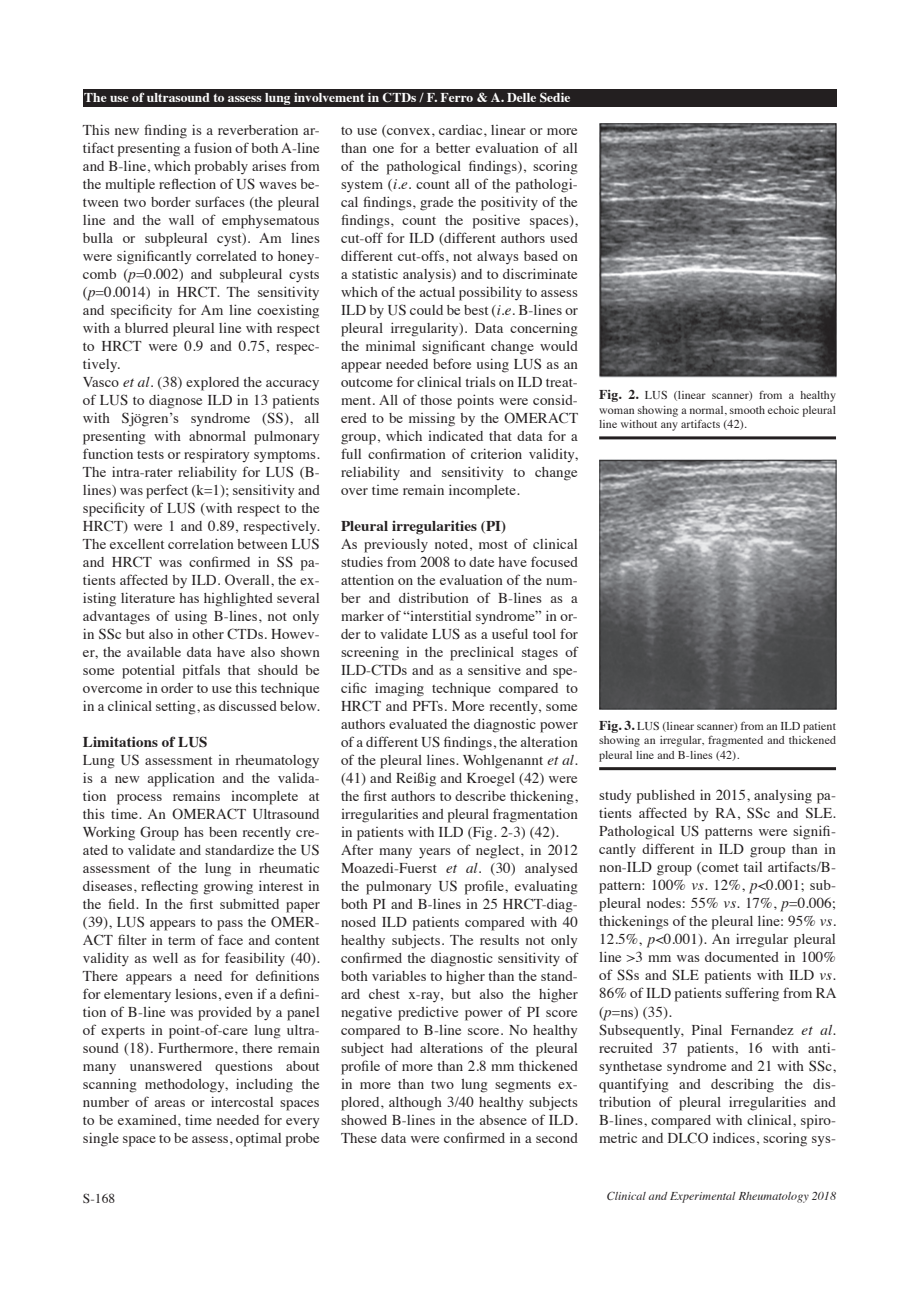
<style>
.page{position:relative;width:919px;height:1289px;background:#fff}
.page>*{position:absolute;margin:0;border:0;box-sizing:border-box;transform-origin:0 0}
.t1{font:15px/18px "Times";letter-spacing:.005em;color:#231f20}
.t2{font:700 13.5px "Times";color:#fff}
.t3{font:13.5px "Times";color:#231f20}
.t4{font:12px/14.2px "Times";letter-spacing:.005em;color:#231f20;text-align:justify}
.t5{font:italic 12px "Times";letter-spacing:.005em;color:#231f20}
.s1{font-style:italic}
.s2{font-weight:700}
.s3{font-weight:700;font-size:13.5px}
</style>
<div class="page">
<div style="left:83px;top:89px;width:753px;height:17px;background:#231f20"></div>
<hr style="left:599px;top:767px;width:237px;height:3px;background:#231f20">
<img style="left:599px;top:459px;width:237px;height:251px">
<hr style="left:599px;top:436px;width:237px;height:3px;background:#231f20">
<img style="left:599px;top:123px;width:237px;height:254px">
<p class="t2" style="left:84px;top:84px;width:488px">The use of ultrasound to assess lung involvement in CTDs / F. Ferro &amp; A. Delle Sedie</p>
<p class="t1" style="left:83px;top:119px;width:238px">This new finding is a reverberation ar&shy;tifact presenting a fusion of both A-line and B-line, which probably arises from the multiple reflection of US waves be&shy;tween two border surfaces (the pleural line and the wall of emphysematous bulla or subpleural cyst). Am lines were significantly correlated to honey&shy;comb (<span class="s1">p</span>=0.002) and subpleural cysts (<span class="s1">p</span>=0.0014) in HRCT. The sensitivity and specificity for Am line coexisting with a blurred pleural line with respect to HRCT were 0.9 and 0.75, respec&shy;tively.<br>Vasco <span class="s1">et al.</span> (38) explored the accuracy of LUS to diagnose ILD in 13 patients with Sjögren’s syndrome (SS), all presenting with abnormal pulmonary function tests or respiratory symptoms.<br>The intra-rater reliability for LUS (B&shy;lines) was perfect (k=1); sensitivity and specificity of LUS (with respect to the HRCT) were 1 and 0.89, respectively.<br>The excellent correlation between LUS and HRCT was confirmed in SS pa&shy;tients affected by ILD. Overall, the ex&shy;isting literature has highlighted several advantages of using B-lines, not only in SSc but also in other CTDs. Howev&shy;er, the available data have also shown some potential pitfals that should be overcome in order to use this technique in a clinical setting, as discussed below.</p>
<p class="t1" style="left:83px;top:731px;width:238px"><span class="s2">Limitations of LUS<br></span>Lung US assessment in rheumatology is a new application and the valida&shy;tion process remains incomplete at this time. An OMERACT Ultrasound Working Group has been recently cre&shy;ated to validate and standardize the US assessment of the lung in rheumatic diseases, reflecting growing interest in the field. In the first submitted paper (39), LUS appears to pass the OMER-ACT filter in term of face and content validity as well as for feasibility (40).<br>There appears a need for definitions for elementary lesions, even if a defini&shy;tion of B-line was provided by a panel of experts in point-of-care lung ultra&shy;sound (18). Furthermore, there remain many unanswered questions about scanning methodology, including the number of areas or intercostal spaces to be examined, time needed for every single space to be assess, optimal probe</p>
<p class="t1" style="left:341px;top:119px;width:239px;text-align:justify">to use (convex, cardiac, linear or more than one for a better evaluation of all of the pathological findings), scoring system (<span class="s1">i.e.</span> count all of the pathologi&shy;cal findings, grade the positivity of the findings, count the positive spaces), cut-off for ILD (different authors used different cut-offs, not always based on a statistic analysis) and to discriminate which of the actual possibility to assess ILD by US could be best (<span class="s1">i.e.</span> B-lines or pleural irregularity). Data concerning the minimal significant change would appear needed before using LUS as an outcome for clinical trials on ILD treat&shy;ment. All of those points were consid&shy;ered to be missing by the OMERACT group, which indicated that data for a full confirmation of criterion validity, reliability and sensitivity to change over time remain incomplete.</p>
<p class="t1" style="left:341px;top:515px;width:238px"><span class="s2">Pleural irregularities (PI)<br></span>As previously noted, most of clinical studies from 2008 to date have focused attention on the evaluation of the num&shy;ber and distribution of B-lines as a marker of “interstitial syndrome” in or&shy;der to validate LUS as a useful tool for screening in the preclinical stages of ILD-CTDs and as a sensitive and spe&shy;cific imaging technique compared to HRCT and PFTs. More recently, some authors evaluated the diagnostic power of a different US findings, the alteration of the pleural lines. Wohlgenannt <span class="s1">et al. </span>(41) and Reißig and Kroegel (42) were the first authors to describe thickening, irregularities and pleural fragmentation in patients with ILD (Fig. 2-3) (42).<br>After many years of neglect, in 2012<br>Moazedi-Fuerst <span class="s1">et al.</span> (30) analysed the pulmonary US profile, evaluating both PI and B-lines in 25 HRCT-diag&shy;nosed ILD patients compared with 40 healthy subjects. The results not only confirmed the diagnostic sensitivity of both variables to higher than the stand&shy;ard chest x-ray, but also the higher negative predictive power of PI score compared to B-line score. No healthy subject had alterations of the pleural profile of more than 2.8 mm thickened in more than two lung segments ex&shy;plored, although 3/40 healthy subjects showed B-lines in the absence of ILD.<br>These data were confirmed in a second</p>
<p class="t4" style="left:599px;top:387px;width:238px"><span class="s3">Fig. 2.</span> LUS (linear scanner) from a healthy woman showing a normal, smooth echoic pleural line without any artifacts (42).</p>
<p class="t4" style="left:599px;top:718px;width:238px"><span class="s3">Fig. 3.</span> LUS (linear scanner) from an ILD patient showing an irregular, fragmented and thickened pleural line and B-lines (42).</p>
<p class="t1" style="left:599px;top:785px;width:239px">study published in 2015, analysing pa&shy;tients affected by RA, SSc and SLE.<br>Pathological US patterns were signifi&shy;cantly different in ILD group than in non-ILD group (comet tail artifacts/B&shy;pattern: 100% <span class="s1">vs.</span> 12%, <span class="s1">p</span>&lt;0.001; sub&shy;pleural nodes: 55% <span class="s1">vs.</span> 17%, <span class="s1">p</span>=0.006; thickenings of the pleural line: 95% <span class="s1">vs.<br></span>12.5%, <span class="s1">p</span>&lt;0.001). An irregular pleural line &gt;3 mm was documented in 100% of SSs and SLE patients with ILD <span class="s1">vs.<br></span>86% of ILD patients suffering from RA (<span class="s1">p</span>=ns) (35).<br>Subsequently, Pinal Fernandez <span class="s1">et al. </span>recruited 37 patients, 16 with anti&shy;synthetase syndrome and 21 with SSc, quantifying and describing the dis&shy;tribution of pleural irregularities and B-lines, compared with clinical, spiro&shy;metric and DLCO indices, scoring sys-</p>
<p class="t3" style="left:83px;top:1185px;width:34px">S-168</p>
<p class="t5" style="left:606px;top:1185px;width:231px">Clinical and Experimental Rheumatology 2018</p>
</div>
